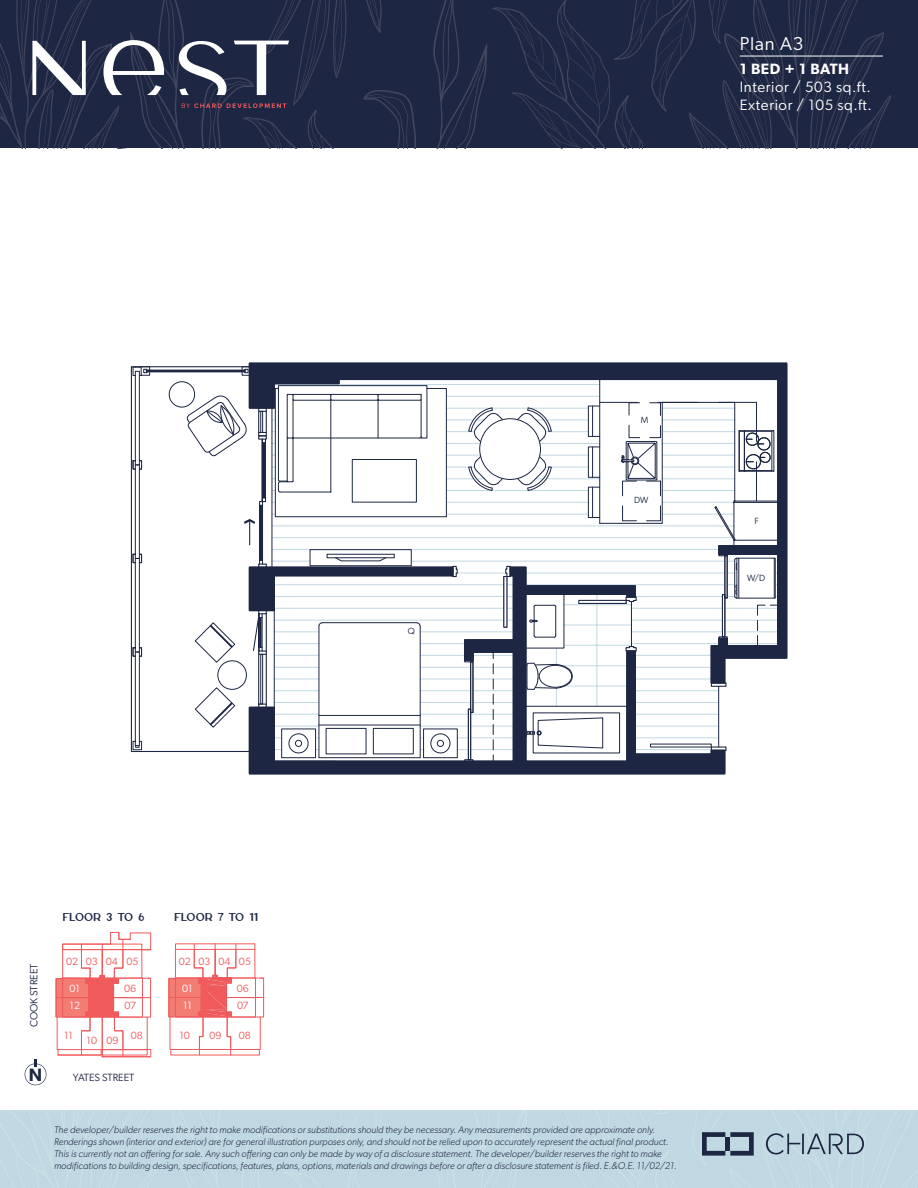
<style>
.page{position:relative;width:918px;height:1188px;background:#fff}
.page>*{position:absolute;margin:0;border:0;box-sizing:border-box;transform-origin:0 0}
.t1{font:18.75px "Gibson";letter-spacing:.04em;color:#fff}
.t2{font:600 17.85px "Gibson";color:#1d2743}
.t3{font:15px "Gibson";letter-spacing:.04em;color:#fff}
.t4{font:600 15px "Gibson";letter-spacing:.035em;color:#fff}
.t5{font:10.5px/17.5px "Gibson";color:#f05a5d}
.t6{font:10.5px "Gibson";color:#1d2743}
.t7{font:700 10.5px "Carla Sans";color:#1d2743}
.t8{font:10.5px "Gibson";color:#fff}
.t9{font:italic 300 9.75px/12px "Gibson";color:#1d2743}
.t10{font:9px "Gibson";color:#1d2743}
</style>
<div class="page">
<div style="left:0;top:1110px;width:918px;height:78px;background:#c0d8e1"></div>
<div style="left:725px;top:1137px;width:5px;height:14px;background:#1d2743"></div>
<div style="left:0;top:0;width:918px;height:148px;background:#1d2743"></div>
<svg style="left:0;top:0;width:891px;height:148px"></svg>
<svg style="left:130px;top:366px;width:39px;height:386px"></svg>
<svg style="left:25px;top:1059px;width:21px;height:26px"></svg>
<hr style="left:102px;top:1057px;width:48px;height:1px;background:#f05a5d">
<svg style="left:56px;top:932px;width:96px;height:125px"></svg>
<svg style="left:169px;top:943px;width:95px;height:112px"></svg>
<div style="left:62px;top:944px;width:80px;height:6px;border:1px solid #f05a5d"></div>
<div style="left:102px;top:1049px;width:45px;height:6px;border:1px solid #f05a5d"></div>
<svg style="left:169px;top:366px;width:558px;height:386px"></svg>
<svg style="left:248px;top:684px;width:478px;height:91px"></svg>
<svg style="left:248px;top:362px;width:540px;height:322px"></svg>
<hr style="left:740px;top:56px;width:143px;height:1px;background:#fff">
<p class="t1" style="left:740px;top:33px;width:65px">Plan A3</p>
<p class="t4" style="left:740px;top:60px;width:111px">1 BED + 1 BATH</p>
<p class="t3" style="left:740px;top:78px;width:132px">Interior / 503 sq.ft.</p>
<p class="t3" style="left:740px;top:96px;width:134px">Exterior / 105 sq.ft.</p>
<p class="t10" style="left:408px;top:625px;width:9px">Q</p>
<p class="t10" style="left:641px;top:414px;width:9px">M</p>
<p class="t10" style="left:634px;top:494px;width:16px">DW</p>
<p class="t10" style="left:754px;top:515px;width:6px">F</p>
<p class="t10" style="left:747px;top:572px;width:20px">W/D</p>
<p class="t6" style="left:28px;top:1027px;width:65px;rotate:-90deg">COOK STREET</p>
<p class="t2" style="left:29px;top:1064px;width:15px">N</p>
<p class="t7" style="left:63px;top:908px;width:84px">FLOOR 3 TO 6</p>
<p class="t7" style="left:174px;top:908px;width:86px">FLOOR 7 TO 11</p>
<p class="t5" style="left:66px;top:953px;width:14px">02</p>
<p class="t5" style="left:86px;top:953px;width:54px">03 04 05</p>
<p class="t5" style="left:179px;top:953px;width:74px">02 03 04 05</p>
<p class="t8" style="left:70px;top:982px;width:12px">01</p>
<p class="t5" style="left:124px;top:979px;width:14px">06<br>07</p>
<p class="t5" style="left:131px;top:1026px;width:14px">08</p>
<p class="t8" style="left:70px;top:999px;width:12px">12</p>
<p class="t5" style="left:64px;top:1026px;width:10px">11</p>
<p class="t5" style="left:87px;top:1032px;width:33px">10 09</p>
<p class="t8" style="left:182px;top:982px;width:12px">01</p>
<p class="t8" style="left:183px;top:999px;width:10px">11</p>
<p class="t5" style="left:237px;top:979px;width:14px">06<br>07</p>
<p class="t5" style="left:180px;top:1026px;width:12px">10</p>
<p class="t5" style="left:209px;top:1026px;width:14px">09</p>
<p class="t5" style="left:239px;top:1026px;width:14px">08</p>
<p class="t6" style="left:73px;top:1071px;width:63px">YATES STREET</p>
<p class="t9" style="left:54px;top:1124px;width:624px">The developer/builder reserves the right to make modifications or substitutions should they be necessary. Any measurements provided are approximate only.<br>Renderings shown (interior and exterior) are for general illustration purposes only, and should not be relied upon to accurately represent the actual final product.<br>This is currently not an offering for sale. Any such offering can only be made by way of a disclosure statement. The developer/builder reserves the right to make modifications to building design, specifications, features, plans, options, materials and drawings before or after a disclosure statement is filed. E.&amp;O.E. 11/02/21.</p>
</div>
